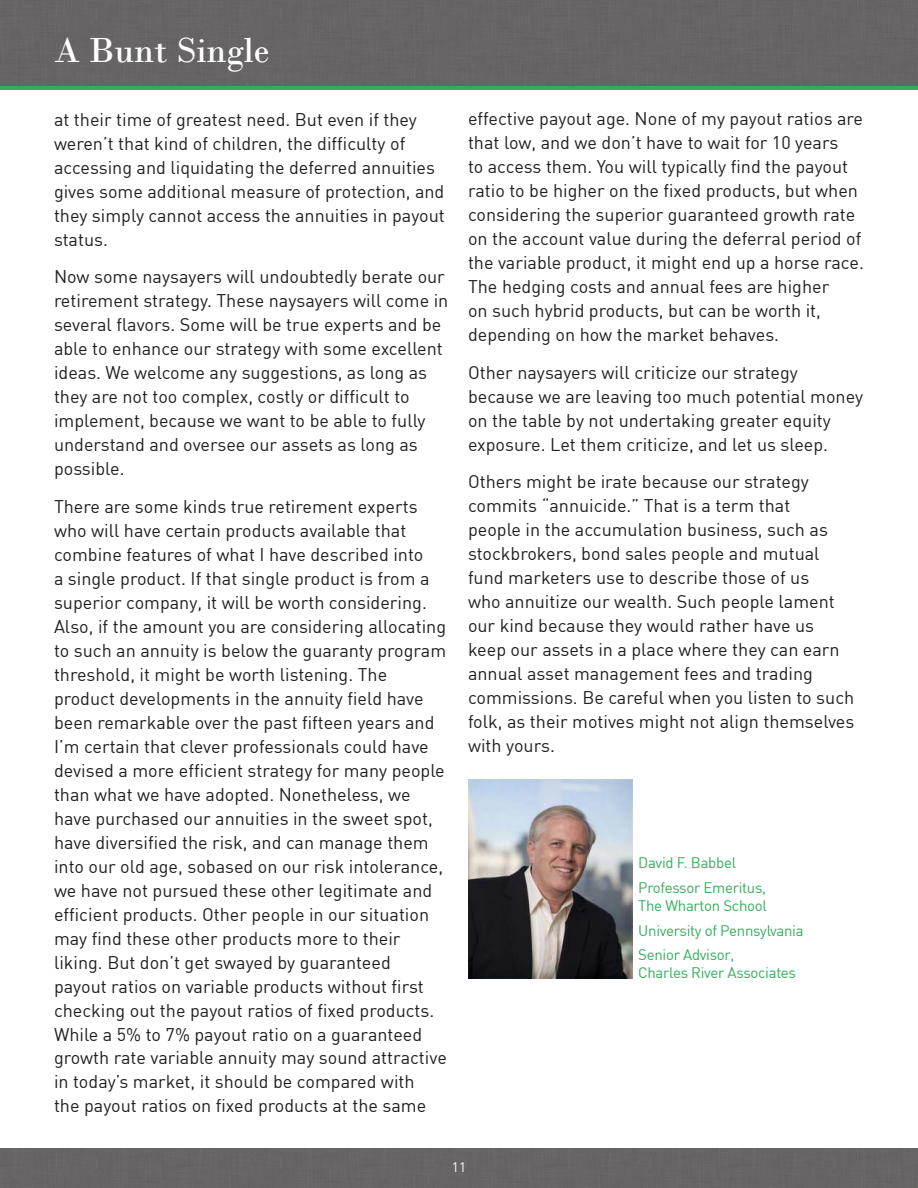
<style>
.page{position:relative;width:918px;height:1188px;background:#fff}
.page>*{position:absolute;margin:0;border:0;box-sizing:border-box;transform-origin:0 0}
.t1{font:36.6px "Bodoni";color:#fff}
.t2{font:18px/24px "DIN";color:#221f1f}
.t3{font:15px/24.8px "DIN";letter-spacing:-.02em;color:#33ad5c}
.t4{font:13.5px "DIN";color:#fff}
</style>
<div class="page">
<div style="left:0;top:0;width:918px;height:86px;background:#676565"></div>
<hr style="left:0;top:86px;width:918px;height:4px;background:#33ad5c">
<svg style="left:0;top:1148px;width:918px;height:1px"></svg>
<div style="left:0;top:1149px;width:918px;height:39px;background:#676565"></div>
<img style="left:468px;top:780px;width:164px;height:198px">
<h1 class="t1" style="left:54px;top:34px;width:217px">A Bunt Single</h1>
<p class="t2" style="left:54px;top:109px;width:392px">at their time of greatest need. But even if they weren’t that kind of children, the difficulty of accessing and liquidating the deferred annuities gives some additional measure of protection, and they simply cannot access the annuities in payout status.</p>
<p class="t2" style="left:54px;top:266px;width:396px">Now some naysayers will undoubtedly berate our retirement strategy. These naysayers will come in several flavors. Some will be true experts and be able to enhance our strategy with some excellent ideas. We welcome any suggestions, as long as they are not too complex, costly or difficult to implement, because we want to be able to fully understand and oversee our assets as long as possible.</p>
<p class="t2" style="left:54px;top:495px;width:394px">There are some kinds true retirement experts who will have certain products available that combine features of what I have described into<br>a single product. If that single product is from a superior company, it will be worth considering.<br>Also, if the amount you are considering allocating to such an annuity is below the guaranty program threshold, it might be worth listening. The product developments in the annuity field have been remarkable over the past fifteen years and I’m certain that clever professionals could have devised a more efficient strategy for many people than what we have adopted. Nonetheless, we have purchased our annuities in the sweet spot, have diversified the risk, and can manage them into our old age, sobased on our risk intolerance, we have not pursued these other legitimate and efficient products. Other people in our situation may find these other products more to their liking. But don’t get swayed by guaranteed payout ratios on variable products without first checking out the payout ratios of fixed products.<br>While a 5% to 7% payout ratio on a guaranteed growth rate variable annuity may sound attractive in today’s market, it should be compared with<br>the payout ratios on fixed products at the same</p>
<p class="t2" style="left:468px;top:108px;width:397px">effective payout age. None of my payout ratios are that low, and we don’t have to wait for 10 years<br>to access them. You will typically find the payout ratio to be higher on the fixed products, but when considering the superior guaranteed growth rate on the account value during the deferral period of the variable product, it might end up a horse race.<br>The hedging costs and annual fees are higher<br>on such hybrid products, but can be worth it, depending on how the market behaves.</p>
<p class="t2" style="left:468px;top:362px;width:397px">Other naysayers will criticize our strategy because we are leaving too much potential money on the table by not undertaking greater equity exposure. Let them criticize, and let us sleep.</p>
<p class="t2" style="left:468px;top:471px;width:388px">Others might be irate because our strategy commits “annuicide.” That is a term that<br>people in the accumulation business, such as stockbrokers, bond sales people and mutual fund marketers use to describe those of us<br>who annuitize our wealth. Such people lament our kind because they would rather have us keep our assets in a place where they can earn annual asset management fees and trading commissions. Be careful when you listen to such folk, as their motives might not align themselves with yours.</p>
<p class="t3" style="left:638px;top:850px;width:129px">David F. Babbel<br>Professor Emeritus,</p>
<p class="t3" style="left:638px;top:894px;width:167px">The Wharton School<br>University of Pennsylvania<br>Senior Advisor,</p>
<p class="t3" style="left:638px;top:962px;width:159px">Charles River Associates</p>
<p class="t4" style="left:452px;top:1161px;width:16px">11</p>
</div>
